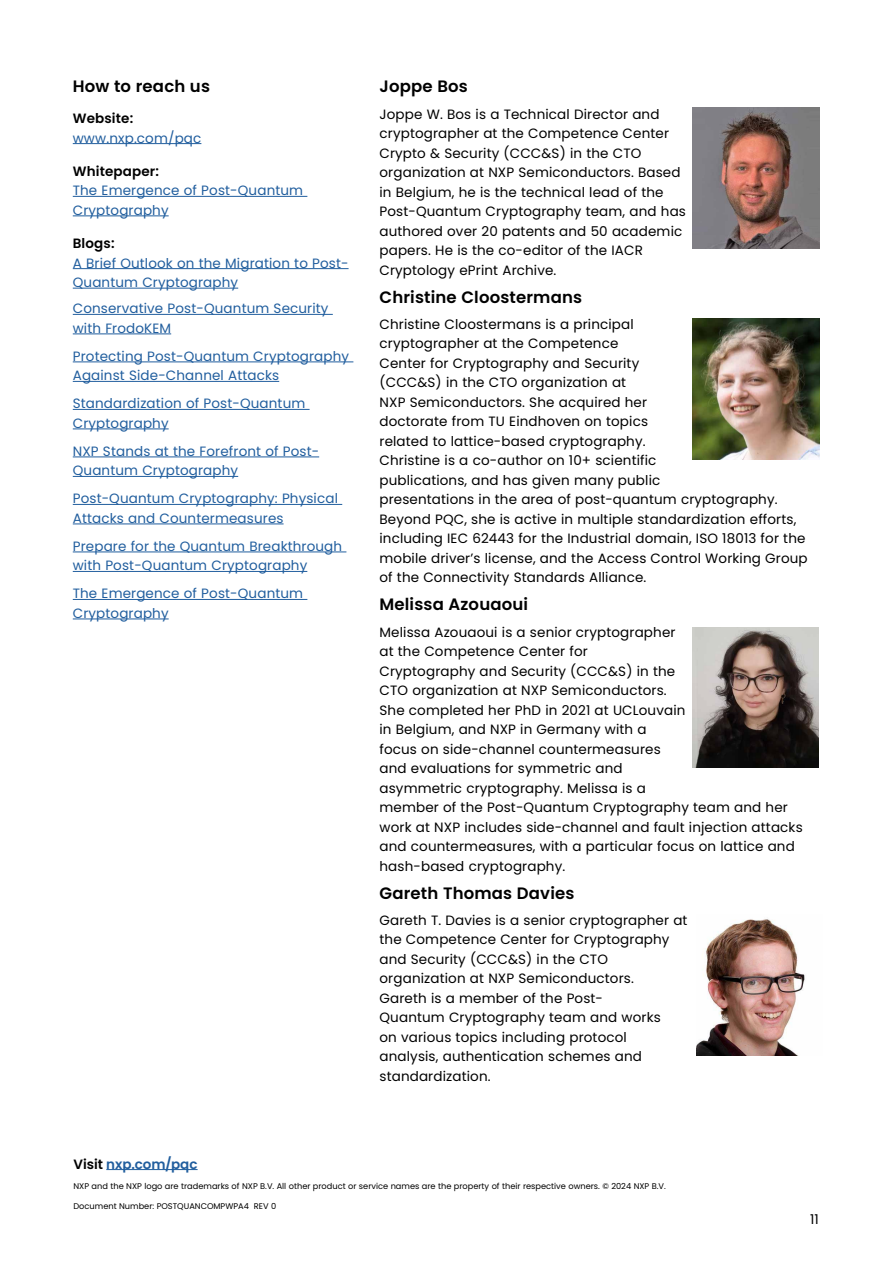
<style>
.page{position:relative;width:893px;height:1263px;background:#fff}
.page>*{position:absolute;margin:0;border:0;box-sizing:border-box;transform-origin:0 0}
.Body_Text_Header{font:600 16.5px "Poppins";letter-spacing:.01em;color:#000}
.Body_Text{font:13.5px/19.5px "Poppins";letter-spacing:.01em;color:#000}
.Body_Text-2{font:13.5px/19.5px "Poppins";letter-spacing:.01em;color:#215e9e}
.Body_Text_Subhead_1{font:13.5px/19.5px "Poppins";letter-spacing:.01em;color:#215e9e}
.URLBackPage{font:600 13.5px "Poppins";color:#215e9e}
.Headline{font:13.5px "Poppins";color:#000}
.Legal_Copyright_Text{font:8.25px "Poppins";color:#000}
.s1{font-weight:600;color:#000}
.s2{color:#000}
.s3{color:#fff}
</style>
<div class="page">
<hr style="left:73px;top:143px;width:128px;height:1px;background:#215e9e">
<hr style="left:73px;top:196px;width:234px;height:1px;background:#215e9e">
<hr style="left:73px;top:216px;width:96px;height:1px;background:#215e9e">
<hr style="left:73px;top:268px;width:276px;height:1px;background:#215e9e">
<hr style="left:73px;top:288px;width:165px;height:1px;background:#215e9e">
<hr style="left:73px;top:314px;width:260px;height:1px;background:#215e9e">
<hr style="left:73px;top:334px;width:98px;height:1px;background:#215e9e">
<hr style="left:73px;top:362px;width:280px;height:1px;background:#215e9e">
<hr style="left:73px;top:381px;width:206px;height:1px;background:#215e9e">
<hr style="left:73px;top:409px;width:237px;height:1px;background:#215e9e">
<hr style="left:73px;top:429px;width:96px;height:1px;background:#215e9e">
<hr style="left:73px;top:457px;width:246px;height:1px;background:#215e9e">
<hr style="left:73px;top:476px;width:165px;height:1px;background:#215e9e">
<hr style="left:73px;top:504px;width:269px;height:1px;background:#215e9e">
<hr style="left:73px;top:524px;width:211px;height:1px;background:#215e9e">
<hr style="left:73px;top:552px;width:273px;height:1px;background:#215e9e">
<hr style="left:73px;top:571px;width:234px;height:1px;background:#215e9e">
<hr style="left:73px;top:599px;width:234px;height:1px;background:#215e9e">
<hr style="left:73px;top:619px;width:96px;height:1px;background:#215e9e">
<hr style="left:106px;top:1169px;width:92px;height:1px;background:#215e9e">
<img style="left:693px;top:107px;width:126px;height:141px">
<img style="left:693px;top:318px;width:126px;height:141px">
<img style="left:692px;top:627px;width:127px;height:141px">
<img style="left:697px;top:919px;width:108px;height:136px">
<p class="Body_Text_Header" style="left:73px;top:77px;width:139px">How to reach us</p>
<p class="Body_Text_Subhead_1" style="left:73px;top:109px;width:130px"><span class="s1">Website: </span>www.nxp.com/pqc</p>
<p class="Body_Text_Subhead_1" style="left:73px;top:161px;width:232px"><span class="s1">Whitepaper:<br></span>The Emergence of Post-Quantum<br>Cryptography</p>
<p class="Body_Text_Subhead_1" style="left:73px;top:234px;width:277px"><span class="s1">Blogs:<br></span>A Brief Outlook on the Migration to Post-<br>Quantum Cryptography</p>
<p class="Body_Text-2" style="left:73px;top:299px;width:257px">Conservative Post-Quantum Security with FrodoKEM</p>
<p class="Body_Text-2" style="left:73px;top:346px;width:278px">Protecting Post-Quantum Cryptography<br>Against Side-Channel Attacks</p>
<p class="Body_Text-2" style="left:73px;top:394px;width:234px">Standardization of Post-Quantum<br>Cryptography</p>
<p class="Body_Text-2" style="left:73px;top:441px;width:248px">NXP Stands at the Forefront of Post-<br>Quantum Cryptography</p>
<p class="Body_Text-2" style="left:73px;top:489px;width:267px">Post-Quantum Cryptography: Physical<br>Attacks and Countermeasures</p>
<p class="Body_Text-2" style="left:73px;top:536px;width:271px">Prepare for the Quantum Breakthrough with Post-Quantum Cryptography</p>
<p class="Body_Text-2" style="left:73px;top:584px;width:232px">The Emergence of Post-Quantum<br>Cryptography</p>
<p class="Body_Text_Header" style="left:379px;top:77px;width:90px">Joppe Bos</p>
<p class="Body_Text" style="left:379px;top:104px;width:308px">Joppe W. Bos is a Technical Director and cryptographer at the Competence Center Crypto &amp; Security (CCC&amp;S) in the CTO organization at NXP Semiconductors. Based in Belgium, he is the technical lead of the Post-Quantum Cryptography team, and has authored over 20 patents and 50 academic papers. He is the co-editor of the IACR Cryptology ePrint Archive.</p>
<p class="Body_Text_Header" style="left:379px;top:287px;width:204px">Christine Cloostermans</p>
<p class="Body_Text" style="left:379px;top:314px;width:430px">Christine Cloostermans is a principal<br>cryptographer at the Competence<br>Center for Cryptography and Security<br>(CCC&amp;S) in the CTO organization at<br>NXP Semiconductors. She acquired her<br>doctorate from TU Eindhoven on topics<br>related to lattice-based cryptography.<br>Christine is a co-author on 10+ scientific<br>publications, and has given many public<br>presentations in the area of post-quantum cryptography.<br>Beyond PQC, she is active in multiple standardization efforts, including IEC 62443 for the Industrial domain, ISO 18013 for the mobile driver’s license, and the Access Control Working Group of the Connectivity Standards Alliance.</p>
<p class="Body_Text_Header" style="left:379px;top:595px;width:150px">Melissa Azouaoui</p>
<p class="Body_Text" style="left:379px;top:622px;width:425px">Melissa Azouaoui is a senior cryptographer<br>at the Competence Center for<br>Cryptography and Security (CCC&amp;S) in the<br>CTO organization at NXP Semiconductors.<br>She completed her PhD in 2021 at UCLouvain<br>in Belgium, and NXP in Germany with a<br>focus on side-channel countermeasures<br>and evaluations for symmetric and<br>asymmetric cryptography. Melissa is a<br>member of the Post-Quantum Cryptography team and her work at NXP includes side-channel and fault injection attacks and countermeasures, with a particular focus on lattice and hash-based cryptography.</p>
<p class="Body_Text_Header" style="left:379px;top:883px;width:196px">Gareth Thomas Davies</p>
<p class="Body_Text" style="left:379px;top:910px;width:309px">Gareth T. Davies is a senior cryptographer at the Competence Center for Cryptography and Security (CCC&amp;S) in the CTO organization at NXP Semiconductors.<br>Gareth is a member of the Post-<br>Quantum Cryptography team and works<br>on various topics including protocol analysis, authentication schemes and standardization.</p>
<p class="URLBackPage" style="left:73px;top:1156px;width:126px"><span class="s2">Visit</span> nxp.com/pqc</p>
<p class="Legal_Copyright_Text" style="left:73px;top:1181px;width:594px">NXP and the NXP logo are trademarks of NXP B.V. All other product or service names are the property of their respective owners. © 2024 NXP B.V.</p>
<p class="Legal_Copyright_Text" style="left:73px;top:1201px;width:204px">Document Number: POSTQUANCOMPWPA4 REV 0</p>
<p class="Headline" style="left:801px;top:1211px;width:19px"><span class="s3">6</span>11</p>
</div>
